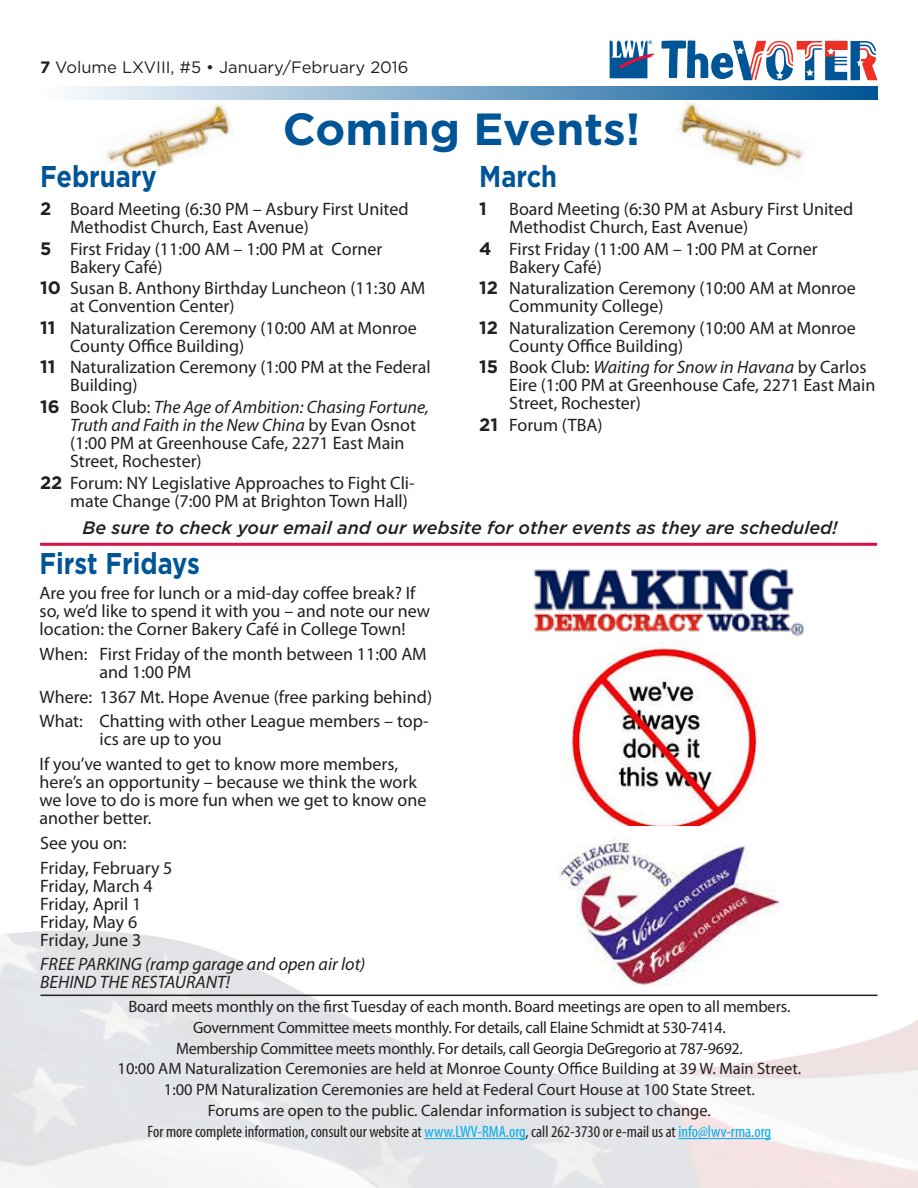
<style>
.page{position:relative;width:918px;height:1188px;background:#fff}
.page>*{position:absolute;margin:0;border:0;box-sizing:border-box;transform-origin:0 0}
.t1{font:700 45px "Gotham";color:#005596}
.t2{font:700 30px "Gotham";color:#005596;scale:.85 1}
.t3{font:18px/18px "Myriad Pro";color:#231f20}
.t4{font:italic 500 18px "Gotham";color:#231f20}
.t5{font:italic 18px/18px "Myriad Pro";color:#231f20}
.t6{font:16.5px/20.9px "Myriad Pro";letter-spacing:-.01em;color:#231f20;text-align:center}
.t7{font:16.5px "Gotham";color:#231f20}
.s1{font-weight:700}
.s2{font-family:"Gotham";font-weight:700}
.s3{font-style:italic}
.s4{font-stretch:condensed}
.s5{font-stretch:condensed;color:#00aeef}
</style>
<div class="page">
<svg style="left:71px;top:87px;width:807px;height:13px;background:#79a6c8"></svg>
<svg style="left:662px;top:40px;width:216px;height:40px"></svg>
<svg style="left:610px;top:40px;width:44px;height:38px"></svg>
<img style="left:676px;top:100px;width:129px;height:68px">
<img style="left:105px;top:101px;width:127px;height:68px">
<hr style="left:424px;top:1138px;width:101px;height:1px;background:#00aeef">
<hr style="left:678px;top:1138px;width:93px;height:1px;background:#00aeef">
<hr style="left:40px;top:995px;width:838px;height:1px;background:#231f20">
<hr style="left:40px;top:543px;width:837px;height:3px;background:#d31245">
<img style="left:533px;top:568px;width:272px;height:74px">
<img style="left:568px;top:642px;width:193px;height:184px">
<img style="left:558px;top:839px;width:222px;height:146px">
<p class="t7" style="left:40px;top:56px;width:370px"><span class="s1">7</span> Volume LXVIII, #5 • January/February 2016</p>
<h1 class="t1" style="left:283px;top:100px;width:359px">Coming Events!</h1>
<h2 class="t2" style="left:40px;top:156px;width:139px">February</h2>
<p class="t3" style="left:70px;top:200px;width:340px;text-indent:-30px"><span class="s2">2</span> Board Meeting (6:30 PM – Asbury First United<br>Methodist Church, East Avenue)</p>
<p class="t3" style="left:70px;top:239px;width:314px;text-indent:-30px"><span class="s2">5</span> First Friday (11:00 AM – 1:00 PM at Corner<br>Bakery Café)</p>
<p class="t3" style="left:70px;top:279px;width:357px;text-indent:-30px"><span class="s2">10</span> Susan B. Anthony Birthday Luncheon (11:30 AM at Convention Center)</p>
<p class="t3" style="left:70px;top:319px;width:348px;text-indent:-30px"><span class="s2">11</span> Naturalization Ceremony (10:00 AM at Monroe<br>County Office Building)</p>
<p class="t3" style="left:70px;top:358px;width:362px;text-indent:-30px"><span class="s2">11</span> Naturalization Ceremony (1:00 PM at the Federal<br>Building)</p>
<p class="t3" style="left:70px;top:398px;width:360px;text-indent:-30px"><span class="s2">16</span> Book Club: <span class="s3">The Age of Ambition: Chasing Fortune, Truth and Faith in the New China</span> by Evan Osnot (1:00 PM at Greenhouse Cafe, 2271 East Main Street, Rochester)</p>
<p class="t3" style="left:70px;top:473px;width:346px;text-indent:-30px"><span class="s2">22</span> Forum: NY Legislative Approaches to Fight Cli&shy;mate Change (7:00 PM at Brighton Town Hall)</p>
<p class="t4" style="left:82px;top:516px;width:757px">Be sure to check your email and our website for other events as they are scheduled!</p>
<h2 class="t2" style="left:40px;top:544px;width:190px">First Fridays</h2>
<p class="t3" style="left:40px;top:584px;width:392px">Are you free for lunch or a mid-day coffee break? If so, we’d like to spend it with you – and note our new location: the Corner Bakery Café in College Town!</p>
<p class="t3" style="left:100px;top:644px;width:329px;text-indent:-60px">When: First Friday of the month between 11:00 AM and 1:00 PM</p>
<p class="t3" style="left:40px;top:684px;width:394px;line-height:24.8px">Where: 1367 Mt. Hope Avenue (free parking behind)<br>What: Chatting with other League members – top-</p>
<p class="t3" style="left:40px;top:727px;width:360px;line-height:24.8px;text-indent:60px">ics are up to you<br>If you’ve wanted to get to know more members,</p>
<p class="t3" style="left:40px;top:773px;width:388px">here’s an opportunity – because we think the work we love to do is more fun when we get to know one another better.</p>
<p class="t3" style="left:40px;top:830px;width:134px;line-height:24.8px">See you on:<br>Friday, February 5</p>
<p class="t3" style="left:40px;top:876px;width:114px">Friday, March 4<br>Friday, April 1<br>Friday, May 6<br>Friday, June 3</p>
<p class="t5" style="left:40px;top:955px;width:327px">FREE PARKING (ramp garage and open air lot)<br>BEHIND THE RESTAURANT!</p>
<h2 class="t2" style="left:479px;top:156px;width:93px">March</h2>
<p class="t3" style="left:509px;top:200px;width:346px;text-indent:-30px"><span class="s2">1</span> Board Meeting (6:30 PM at Asbury First United<br>Methodist Church, East Avenue)</p>
<p class="t3" style="left:509px;top:239px;width:310px;text-indent:-30px"><span class="s2">4</span> First Friday (11:00 AM – 1:00 PM at Corner<br>Bakery Café)</p>
<p class="t3" style="left:509px;top:279px;width:348px;text-indent:-30px"><span class="s2">12</span> Naturalization Ceremony (10:00 AM at Monroe<br>Community College)</p>
<p class="t3" style="left:509px;top:319px;width:348px;text-indent:-30px"><span class="s2">12</span> Naturalization Ceremony (10:00 AM at Monroe<br>County Office Building)</p>
<p class="t3" style="left:509px;top:358px;width:368px;text-indent:-30px"><span class="s2">15</span> Book Club: <span class="s3">Waiting for Snow in Havana</span> by Carlos<br>Eire (1:00 PM at Greenhouse Cafe, 2271 East Main<br>Street, Rochester)</p>
<p class="t3" style="left:479px;top:416px;width:125px"><span class="s2">21</span> Forum (TBA)</p>
<p class="t6" style="left:118px;top:996px;width:685px">Board meets monthly on the first Tuesday of each month. Board meetings are open to all members.<br>Government Committee meets monthly. For details, call Elaine Schmidt at 530-7414.<br>Membership Committee meets monthly. For details, call Georgia DeGregorio at 787-9692.<br>10:00 AM Naturalization Ceremonies are held at Monroe County Office Building at 39 W. Main Street.<br>1:00 PM Naturalization Ceremonies are held at Federal Court House at 100 State Street.<br>Forums are open to the public. Calendar information is subject to change.<br><span class="s4">For more complete information, consult our website at</span> <span class="s5">www.LWV-RMA.org</span><span class="s4">, call 262-3730 or e-mail us at</span> <span class="s5">info@lwv-rma.org</span></p>
</div>
